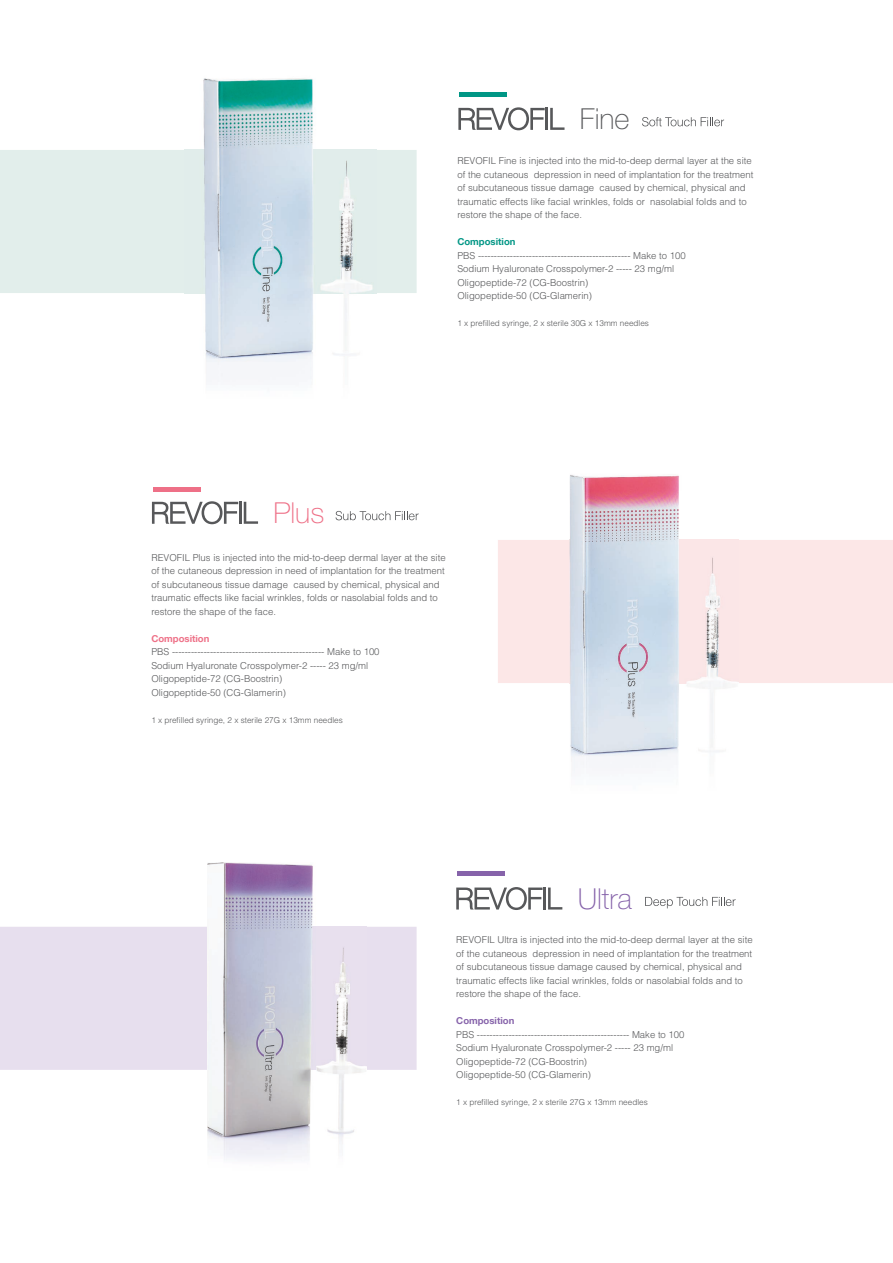
<style>
.page{position:relative;width:893px;height:1263px;background:#fff}
.page>*{position:absolute;margin:0;border:0;box-sizing:border-box;transform-origin:0 0}
.t1{font:100 28.95px "Helvetica Neue LT Pro";color:#8663aa}
.t2{font:100 28.95px "Helvetica Neue LT Pro";color:#ee7087}
.t3{font:100 28.95px "Helvetica Neue LT Pro";color:#57585a}
.t4{font:300 9.6px/13.5px "Helvetica LT Std";color:#57585a}
.t5{font:700 9.6px "Helvetica 75";color:#ee7087}
.t6{font:700 9.6px "Helvetica 75";color:#009685}
.t7{font:700 9.6px "Helvetica 75";color:#8663aa}
.t8{font:300 8.1px "Helvetica LT Std";color:#57585a}
</style>
<div class="page">
<div style="left:0;top:150px;width:417px;height:143px;background:#e2eeeb"></div>
<div style="left:498px;top:540px;width:395px;height:143px;background:#fce7e7"></div>
<div style="left:0;top:927px;width:417px;height:143px;background:#e7dfee"></div>
<img style="left:184px;top:78px;width:193px;height:301px">
<img style="left:184px;top:150px;width:193px;height:143px">
<img style="left:207px;top:862px;width:159px;height:296px">
<img style="left:207px;top:927px;width:159px;height:143px">
<img style="left:570px;top:475px;width:168px;height:298px">
<img style="left:570px;top:540px;width:168px;height:143px">
<hr style="left:153px;top:487px;width:48px;height:4px;background:#ee7087">
<svg style="left:336px;top:511px;width:83px;height:9px"></svg>
<svg style="left:152px;top:501px;width:86px;height:23px"></svg>
<hr style="left:239px;top:502px;width:2px;height:22px;background:#57585a">
<svg style="left:244px;top:502px;width:14px;height:22px"></svg>
<hr style="left:460px;top:92px;width:47px;height:4px;background:#009685">
<svg style="left:642px;top:117px;width:82px;height:9px"></svg>
<svg style="left:458px;top:107px;width:106px;height:23px"></svg>
<hr style="left:457px;top:872px;width:48px;height:4px;background:#8663aa">
<svg style="left:645px;top:897px;width:91px;height:11px"></svg>
<svg style="left:456px;top:887px;width:106px;height:23px"></svg>
<h1 class="t3" style="left:580px;top:102px;width:51px">Fine</h1>
<p class="t4" style="left:457px;top:154px;width:297px">REVOFIL Fine is injected into the mid-to-deep dermal layer at the site of the cutaneous depression in need of implantation for the treatment of subcutaneous tissue damage caused by chemical, physical and traumatic effects like facial wrinkles, folds or nasolabial folds and to restore the shape of the face.</p>
<p class="t6" style="left:457px;top:236px;width:60px">Composition</p>
<p class="t4" style="left:457px;top:249px;width:230px">PBS ------------------------------------------------ Make to 100<br>Sodium Hyaluronate Crosspolymer-2 ----- 23 mg/ml Oligopeptide-72 (CG-Boostrin)<br>Oligopeptide-50 (CG-Glamerin)</p>
<p class="t8" style="left:457px;top:318px;width:193px">1 x prefilled syringe, 2 x sterile 30G x 13mm needles</p>
<h1 class="t2" style="left:273px;top:496px;width:52px">Plus</h1>
<p class="t4" style="left:151px;top:550px;width:296px">REVOFIL Plus is injected into the mid-to-deep dermal layer at the site of the cutaneous depression in need of implantation for the treatment of subcutaneous tissue damage caused by chemical, physical and traumatic effects like facial wrinkles, folds or nasolabial folds and to restore the shape of the face.</p>
<p class="t5" style="left:151px;top:632px;width:60px">Composition</p>
<p class="t4" style="left:151px;top:645px;width:230px">PBS ------------------------------------------------ Make to 100<br>Sodium Hyaluronate Crosspolymer-2 ----- 23 mg/ml Oligopeptide-72 (CG-Boostrin)<br>Oligopeptide-50 (CG-Glamerin)</p>
<p class="t8" style="left:151px;top:715px;width:193px">1 x prefilled syringe, 2 x sterile 27G x 13mm needles</p>
<h1 class="t1" style="left:578px;top:882px;width:56px">Ultra</h1>
<p class="t4" style="left:456px;top:933px;width:298px">REVOFIL Ultra is injected into the mid-to-deep dermal layer at the site of the cutaneous depression in need of implantation for the treatment of subcutaneous tissue damage caused by chemical, physical and traumatic effects like facial wrinkles, folds or nasolabial folds and to restore the shape of the face.</p>
<p class="t7" style="left:456px;top:1015px;width:60px">Composition</p>
<p class="t4" style="left:456px;top:1028px;width:230px">PBS ------------------------------------------------ Make to 100<br>Sodium Hyaluronate Crosspolymer-2 ----- 23 mg/ml Oligopeptide-72 (CG-Boostrin)<br>Oligopeptide-50 (CG-Glamerin)</p>
<p class="t8" style="left:456px;top:1097px;width:193px">1 x prefilled syringe, 2 x sterile 27G x 13mm needles</p>
</div>
